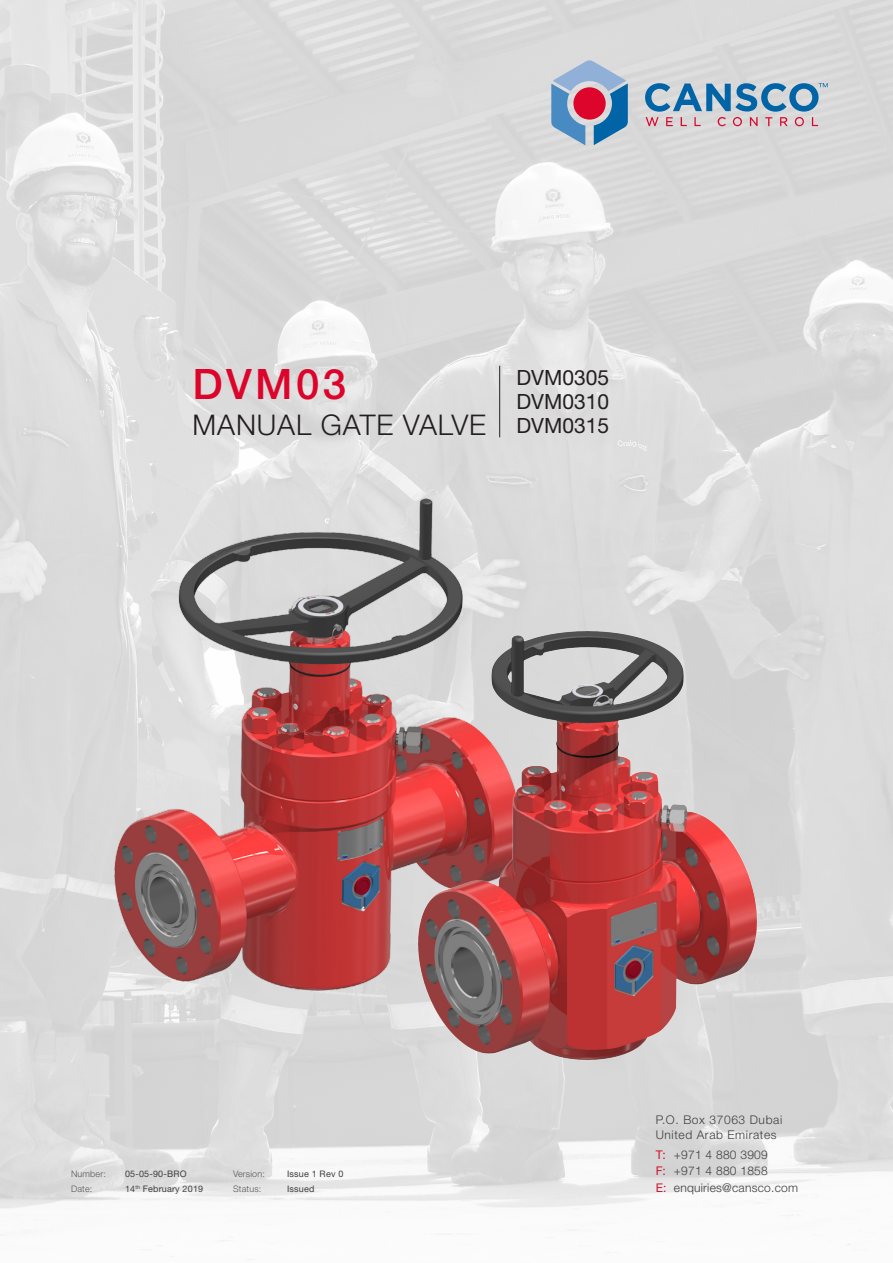
<style>
.page{position:relative;width:893px;height:1263px;background:#fff}
.page>*{position:absolute;margin:0;border:0;box-sizing:border-box;transform-origin:0 0}
.t1{font:500 42px "Helvetica Neue LT Pro";letter-spacing:.08em;color:#dd042b}
.t2{font:300 28.5px "Helvetica Neue LT Pro";letter-spacing:.03em;color:#231f20}
.t3{font:21px/24px "Helvetica Neue LT Pro";color:#231f20;text-align:justify}
.t4{font:300 12px/16.5px "Helvetica Neue LT Pro";letter-spacing:.02em;color:#3e3e3f}
.t5{font:300 12px/15px "Helvetica Neue LT Pro";letter-spacing:.05em;color:#3e3e3f}
.t6{font:12px/16.5px "Helvetica Neue LT Pro";color:#cf152d;text-align:justify}
.t7{font:9px "Helvetica Neue LT Pro";letter-spacing:.02em;color:#3e3e3f}
.t8{font:300 9px "Helvetica Neue LT Pro";letter-spacing:.02em;color:#57585a}
</style>
<div class="page">
<img style="left:0;top:0;width:893px;height:1260px">
<hr style="left:499px;top:366px;width:1px;height:71px;background:#231f20">
<img style="left:115px;top:499px;width:405px;height:491px">
<img style="left:418px;top:630px;width:339px;height:430px">
<svg style="left:551px;top:60px;width:77px;height:85px;background:#9498b7"></svg>
<svg style="left:645px;top:83px;width:183px;height:43px;background:#9aafc3"></svg>
<h1 class="t1" style="left:193px;top:358px;width:155px">DVM03</h1>
<h2 class="t2" style="left:193px;top:407px;width:295px">MANUAL GATE VALVE</h2>
<h3 class="t3" style="left:516px;top:365px;width:94px">DVM0305<br>DVM0310<br>DVM0315</h3>
<p class="t8" style="left:71px;top:1168px;width:36px">Number:</p>
<p class="t7" style="left:125px;top:1168px;width:63px">05-05-90-BRO</p>
<p class="t8" style="left:233px;top:1168px;width:33px">Version:</p>
<p class="t7" style="left:287px;top:1168px;width:58px">Issue 1 Rev 0</p>
<p class="t8" style="left:71px;top:1183px;width:23px">Date:</p>
<p class="t7" style="left:125px;top:1183px;width:80px">14<sup>th</sup> February 2019</p>
<p class="t8" style="left:233px;top:1183px;width:30px">Status:</p>
<p class="t7" style="left:287px;top:1183px;width:29px">Issued</p>
<h3 class="t5" style="left:656px;top:1112px;width:128px">P.O. Box 37063 Dubai<br>United Arab Emirates</h3>
<h3 class="t4" style="left:674px;top:1146px;width:126px">+971 4 880 3909 +971 4 880 1858 enquiries@cansco.com</h3>
<h3 class="t6" style="left:656px;top:1146px;width:12px">T:<br>F:<br>E:</h3>
</div>
